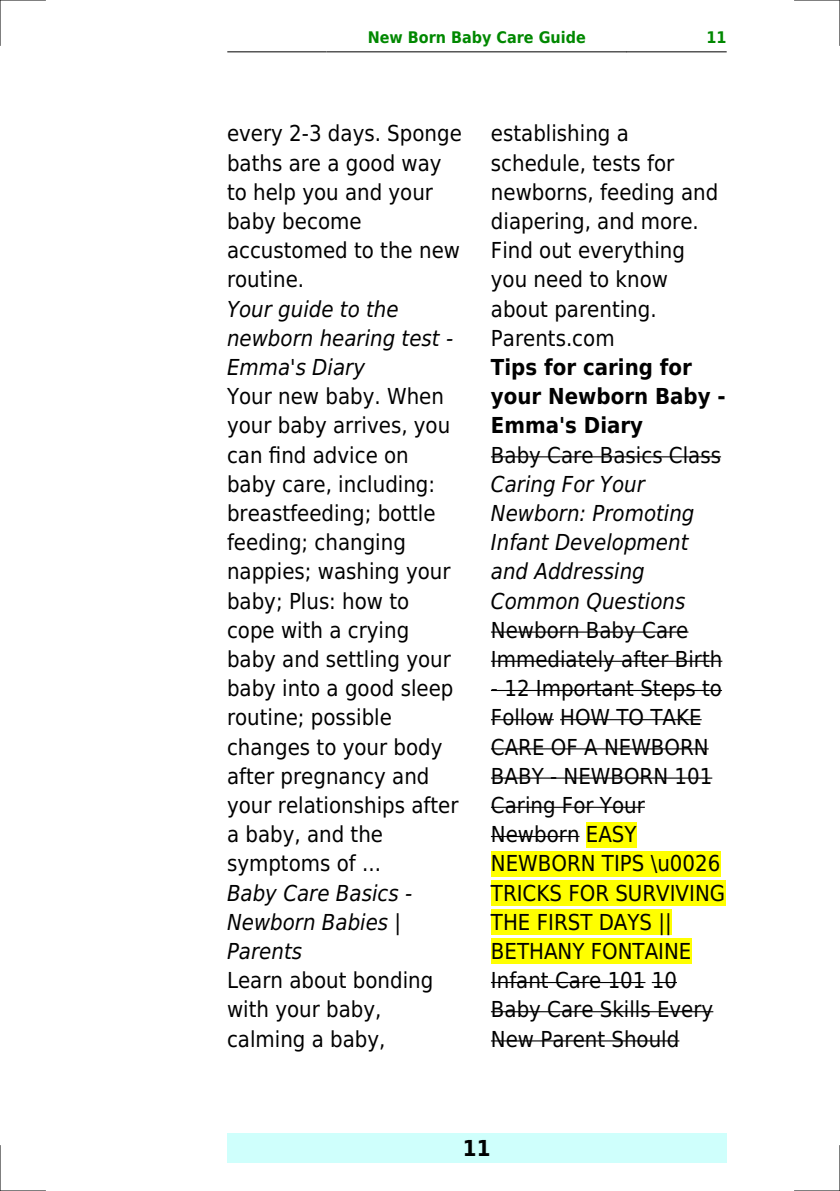
<style>
.page{position:relative;width:840px;height:1191px;background:#fff}
.page>*{position:absolute;margin:0;border:0;box-sizing:border-box;transform-origin:0 0}
.t1{font:22px/29.2px "DejaVu Sans Condensed";color:#000}
.t2{font:italic 22px/29.2px "DejaVu Sans Condensed";color:#000}
.t3{font:700 22px/29.2px "DejaVu Sans Condensed";color:#000}
.t4{font:700 16px "DejaVu Sans Condensed";color:#080}
</style>
<div class="page">
<hr style="left:227px;top:51px;width:99px;height:1px;background:#000">
<hr style="left:327px;top:51px;width:299px;height:1px;background:#000">
<hr style="left:626px;top:51px;width:99px;height:1px;background:#000">
<div style="left:227px;top:1133px;width:499px;height:29px;background:#cffffc"></div>
<hr style="left:490px;top:456px;width:230px;height:1px;background:#000">
<hr style="left:490px;top:631px;width:198px;height:1px;background:#000">
<hr style="left:490px;top:660px;width:232px;height:2px;background:#000">
<hr style="left:490px;top:690px;width:231px;height:1px;background:#000">
<hr style="left:490px;top:719px;width:63px;height:1px;background:#000">
<hr style="left:559px;top:719px;width:142px;height:1px;background:#000">
<hr style="left:490px;top:748px;width:218px;height:1px;background:#000">
<hr style="left:490px;top:777px;width:222px;height:1px;background:#000">
<hr style="left:490px;top:806px;width:154px;height:2px;background:#000">
<hr style="left:490px;top:836px;width:89px;height:1px;background:#000">
<div style="left:585px;top:821px;width:51px;height:26px;background:#ff0"></div>
<div style="left:490px;top:851px;width:230px;height:25px;background:#ff0"></div>
<div style="left:490px;top:880px;width:234px;height:25px;background:#ff0"></div>
<div style="left:490px;top:909px;width:181px;height:26px;background:#ff0"></div>
<div style="left:490px;top:938px;width:201px;height:26px;background:#ff0"></div>
<hr style="left:490px;top:982px;width:155px;height:1px;background:#000">
<svg style="left:651px;top:982px;width:25px;height:1px"></svg>
<hr style="left:490px;top:1011px;width:223px;height:1px;background:#000">
<hr style="left:490px;top:1040px;width:189px;height:1px;background:#000">
<hr style="left:0;top:0;width:45px;height:1px;background:#000">
<hr style="left:794px;top:0;width:45px;height:1px;background:#000">
<hr style="left:0;top:1190px;width:45px;height:1px;background:#000">
<hr style="left:794px;top:1190px;width:45px;height:1px;background:#000">
<hr style="left:0;top:0;width:1px;height:45px;background:#000">
<hr style="left:0;top:1145px;width:1px;height:46px;background:#000">
<hr style="left:839px;top:0;width:1px;height:45px;background:#000">
<hr style="left:839px;top:1145px;width:1px;height:46px;background:#000">
<p class="t4" style="left:367px;top:29px;width:219px">New Born Baby Care Guide</p>
<p class="t4" style="left:706px;top:29px;width:22px">11</p>
<p class="t1" style="left:227px;top:119px;width:236px">every 2-3 days. Sponge baths are a good way to help you and your baby become accustomed to the new routine.</p>
<p class="t2" style="left:227px;top:294px;width:227px">Your guide to the newborn hearing test -<br>Emma's Diary</p>
<p class="t1" style="left:227px;top:382px;width:233px">Your new baby. When your baby arrives, you can find advice on baby care, including: breastfeeding; bottle feeding; changing nappies; washing your baby; Plus: how to cope with a crying baby and settling your baby into a good sleep routine; possible changes to your body after pregnancy and your relationships after a baby, and the symptoms of ...</p>
<p class="t2" style="left:227px;top:878px;width:186px">Baby Care Basics -<br>Newborn Babies |<br>Parents</p>
<p class="t1" style="left:227px;top:966px;width:208px">Learn about bonding with your baby, calming a baby,</p>
<p class="t1" style="left:490px;top:119px;width:229px">establishing a schedule, tests for newborns, feeding and diapering, and more.<br>Find out everything you need to know about parenting.<br>Parents.com</p>
<p class="t3" style="left:490px;top:353px;width:236px">Tips for caring for your Newborn Baby -<br>Emma's Diary</p>
<p class="t1" style="left:490px;top:440px;width:231px">Baby Care Basics Class</p>
<p class="t2" style="left:490px;top:469px;width:205px">Caring For Your<br>Newborn: Promoting<br>Infant Development and Addressing<br>Common Questions</p>
<p class="t1" style="left:490px;top:615px;width:233px">Newborn Baby Care<br>Immediately after Birth</p>
<p class="t1" style="left:490px;top:674px;width:235px">- 12 Important Steps to<br>Follow HOW TO TAKE<br>CARE OF A NEWBORN<br>BABY - NEWBORN 101<br>Caring For Your<br>Newborn EASY<br>NEWBORN TIPS \u0026<br>TRICKS FOR SURVIVING<br>THE FIRST DAYS ||<br>BETHANY FONTAINE<br>Infant Care 101 10<br>Baby Care Skills Every<br>New Parent Should</p>
<p class="t3" style="left:462px;top:1133px;width:29px">11</p>
</div>
